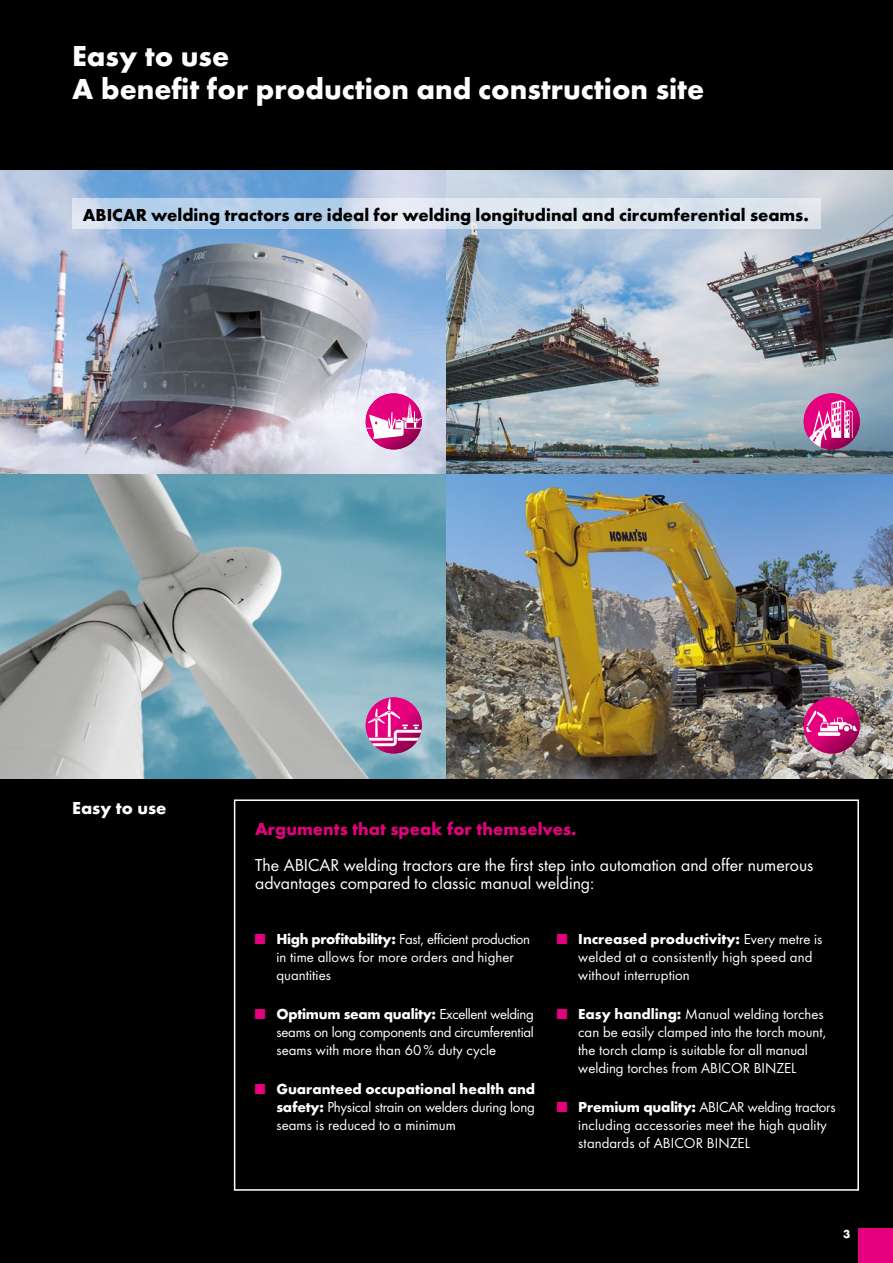
<style>
.page{position:relative;width:893px;height:1263px;background:#000}
.page>*{position:absolute;margin:0;border:0;box-sizing:border-box;transform-origin:0 0}
.t1{font:700 30px/33px "Futura TOT";color:#fff}
.t2{font:18px/18px "Futura TOT Boo";color:#fff}
.t3{font:700 18px "Futura TOT";color:#000}
.t4{font:700 18px "Futura TOT";color:#e5007d}
.t5{font:700 18px "Futura TOT";color:#fff}
.t6{font:15px/18px "Futura TOT Boo";color:#fff}
.t7{font:700 15px "Futura TOT";color:#fff}
.t8{font:700 15px "Futura TOT";letter-spacing:-.02em;color:#fff}
.t9{font:700 12px "Futura TOT";color:#fff}
.s1{color:#e5007d}
.s2{font-family:"Futura TOT";font-weight:700}
.s3{font-family:"Futura TOT Boo";font-weight:400;color:#e5007d}
.s4{font-family:"Futura TOT Boo";font-weight:400}
</style>
<div class="page">
<div style="left:859px;top:1229px;width:34px;height:34px;background:#e5007d"></div>
<img style="left:0;top:170px;width:446px;height:304px">
<img style="left:446px;top:170px;width:447px;height:304px">
<img style="left:0;top:474px;width:446px;height:304px">
<svg style="left:366px;top:393px;width:56px;height:56px;background:#d6a"></svg>
<svg style="left:804px;top:393px;width:56px;height:56px;background:#cc599e"></svg>
<svg style="left:366px;top:697px;width:56px;height:56px;background:#ce549d"></svg>
<img style="left:446px;top:474px;width:447px;height:304px">
<svg style="left:804px;top:697px;width:56px;height:56px;background:#c83b86"></svg>
<div style="left:234px;top:799px;width:625px;height:392px;border:2px solid #fff"></div>
<svg style="left:72px;top:198px;width:749px;height:31px;background:#cfdeed"></svg>
<h1 class="t1" style="left:72px;top:39px;width:634px">Easy to use<br>A benefit for production and construction site</h1>
<p class="t3" style="left:83px;top:204px;width:727px">ABICAR welding tractors are ideal for welding longitudinal and circumferential seams.</p>
<p class="t5" style="left:72px;top:796px;width:96px">Easy to use</p>
<p class="t4" style="left:255px;top:818px;width:323px">Arguments that speak for themselves.</p>
<p class="t2" style="left:255px;top:856px;width:560px">The ABICAR welding tractors are the first step into automation and offer numerous advantages compared to classic manual welding:</p>
<p class="t6" style="left:276px;top:929px;width:255px;text-indent:-21px"><span class="s1">■</span> <span class="s2">High profitability:</span> Fast, efficient production in time allows for more orders and higher quantities</p>
<p class="t8" style="left:255px;top:1004px;width:280px"><span class="s3">■</span> Optimum seam quality: <span class="s4">Excellent welding</span></p>
<p class="t6" style="left:276px;top:1023px;width:259px">seams on long components and circumferential seams with more than 60% duty cycle</p>
<p class="t7" style="left:255px;top:1080px;width:281px"><span class="s3">■</span> Guaranteed occupational health and</p>
<p class="t6" style="left:276px;top:1098px;width:260px"><span class="s2">safety:</span> Physical strain on welders during long seams is reduced to a minimum</p>
<p class="t7" style="left:557px;top:929px;width:267px"><span class="s3">■</span> Increased productivity: <span class="s4">Every metre is</span></p>
<p class="t6" style="left:578px;top:947px;width:236px">welded at a consistently high speed and without interruption</p>
<p class="t6" style="left:578px;top:1005px;width:249px;text-indent:-21px"><span class="s1">■</span> <span class="s2">Easy handling:</span> Manual welding torches can be easily clamped into the torch mount, the torch clamp is suitable for all manual welding torches from ABICOR BINZEL</p>
<p class="t6" style="left:578px;top:1098px;width:259px;text-indent:-21px"><span class="s1">■</span> <span class="s2">Premium quality:</span> ABICAR welding tractors including accessories meet the high quality standards of ABICOR BINZEL</p>
<p class="t9" style="left:843px;top:1227px;width:9px">3</p>
</div>
